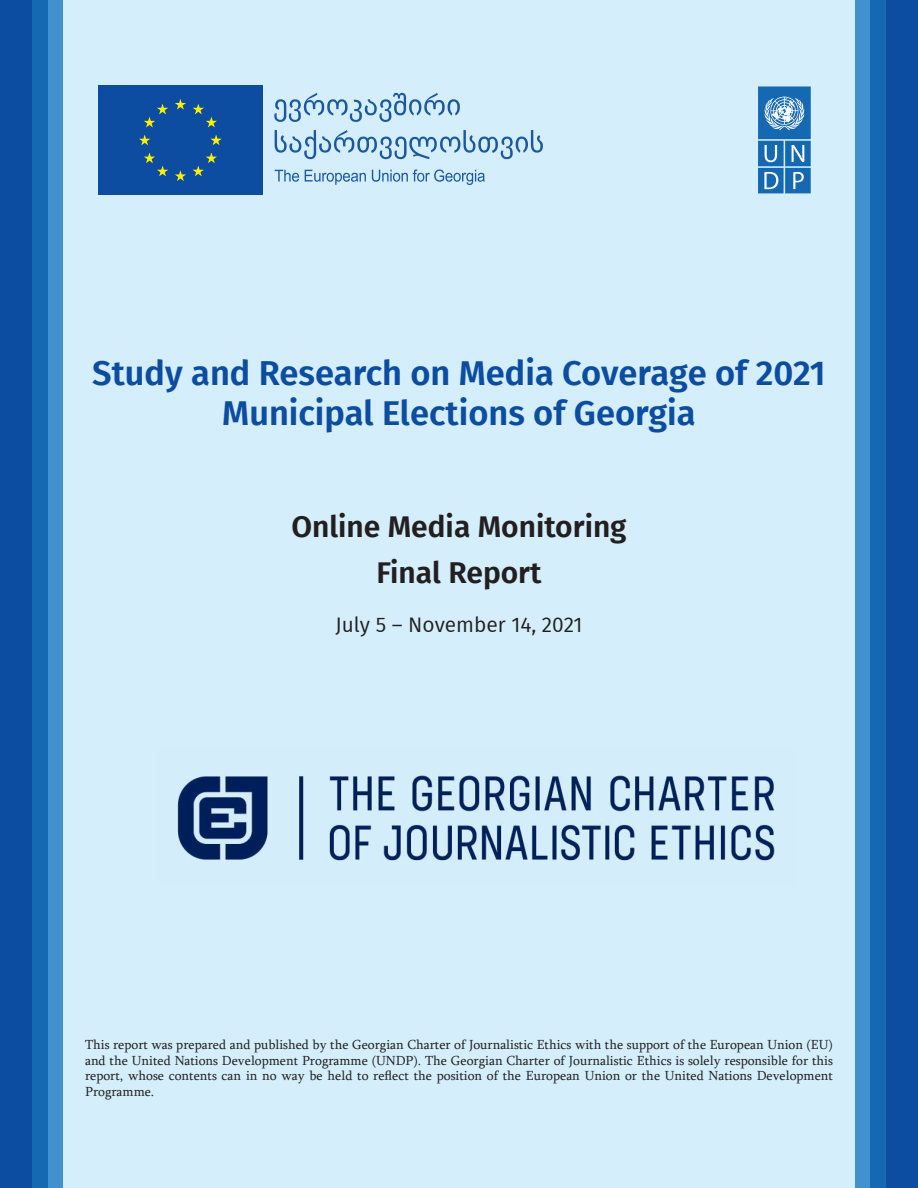
<style>
.page{position:relative;width:918px;height:1188px;background:#d4effb}
.page>*{position:absolute;margin:0;border:0;box-sizing:border-box;transform-origin:0 0}
.t1{font:600 34.5px/39.8px "Fira GO";color:#0d4da1;text-align:center}
.t2{font:600 30px "Fira GO";color:#231f20}
.t3{font:21px "Fira GO";color:#231f20}
.t4{font:13.5px/15.5px "Sylfaen";color:#231f20;text-align:justify}
</style>
<div class="page">
<div style="left:856px;top:0;width:50px;height:1188px;background:#4191ce"></div>
<div style="left:870px;top:0;width:43px;height:1188px;background:#1568b2"></div>
<div style="left:887px;top:0;width:31px;height:1188px;background:#0d4da1"></div>
<div style="left:12px;top:0;width:50px;height:1188px;background:#4191ce"></div>
<div style="left:31px;top:0;width:17px;height:1188px;background:#1568b2"></div>
<div style="left:0;top:0;width:31px;height:1188px;background:#0d4da1"></div>
<svg style="left:275px;top:170px;width:210px;height:15px"></svg>
<svg style="left:274px;top:93px;width:186px;height:29px"></svg>
<svg style="left:275px;top:130px;width:268px;height:29px"></svg>
<div style="left:98px;top:85px;width:165px;height:110px;background:#0d4da1"></div>
<svg style="left:175px;top:99px;width:11px;height:11px"></svg>
<svg style="left:144px;top:104px;width:24px;height:23px"></svg>
<svg style="left:139px;top:135px;width:11px;height:10px"></svg>
<svg style="left:144px;top:152px;width:24px;height:24px"></svg>
<svg style="left:175px;top:170px;width:11px;height:11px"></svg>
<svg style="left:193px;top:152px;width:24px;height:24px"></svg>
<svg style="left:210px;top:135px;width:12px;height:10px"></svg>
<svg style="left:193px;top:104px;width:24px;height:23px"></svg>
<svg style="left:758px;top:86px;width:53px;height:107px;background:#4587c2"></svg>
<img style="left:177px;top:775px;width:598px;height:86px">
<p class="t1" style="left:92px;top:353px;width:735px">Study and Research on Media Coverage of 2021<br>Municipal Elections of Georgia</p>
<p class="t2" style="left:291px;top:509px;width:337px">Online Media Monitoring</p>
<p class="t2" style="left:376px;top:555px;width:167px">Final Report</p>
<p class="t3" style="left:336px;top:612px;width:248px">July 5 – November 14, 2021</p>
<p class="t4" style="left:85px;top:1037px;width:749px">This report was prepared and published by the Georgian Charter of Journalistic Ethics with the support of the European Union (EU) and the United Nations Development Programme (UNDP). The Georgian Charter of Journalistic Ethics is solely responsible for this report, whose contents can in no way be held to reflect the position of the European Union or the United Nations Development Programme.</p>
</div>
